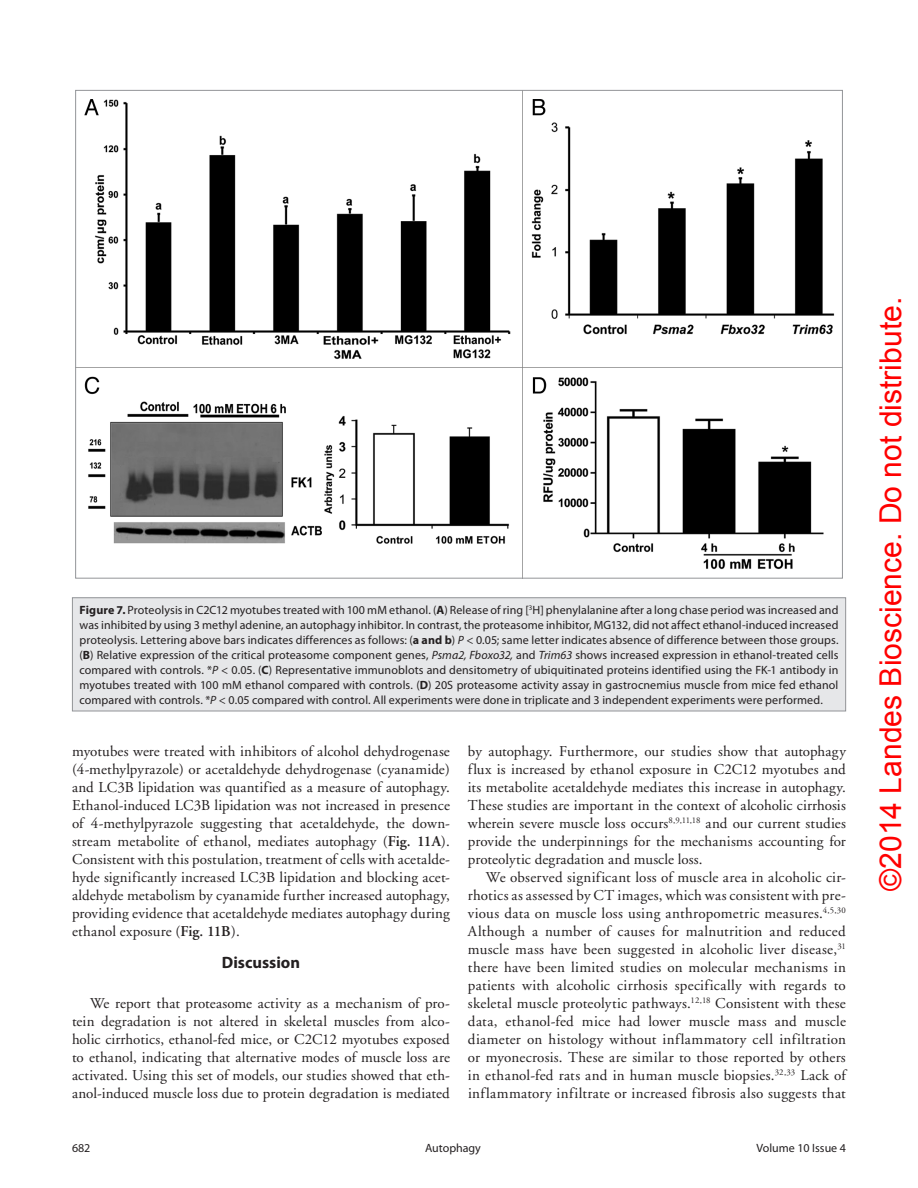
<style>
.page{position:relative;width:918px;height:1188px;background:#fff}
.page>*{position:absolute;margin:0;border:0;box-sizing:border-box;transform-origin:0 0}
.t1{font:30.15px "Arial";color:#f00}
.t2{font:700 16.5px "Myriad Pro";color:#231f20}
.t3{font:15px/18px "Adobe Garamond";letter-spacing:.01em;color:#231f20;text-align:justify}
.t4{font:12px/15px "Myriad Pro";letter-spacing:.01em;color:#231f20;text-align:justify}
.s1{font-weight:700}
.s2{font-style:italic}
.s3{font-weight:600}
</style>
<div class="page">
<div style="left:72px;top:598px;width:774px;height:113px;background:#e6e7e9"></div>
<div style="left:72px;top:597px;width:774px;height:114px;border:1px solid #939598"></div>
<img style="left:77px;top:92px;width:764px;height:485px">
<p class="t4" style="left:80px;top:602px;width:761px"><span class="s1">Figure 7.</span> Proteolysis in C2C12 myotubes treated with 100 mM ethanol. (<span class="s1">A</span>) Release of ring [<sup>3</sup>H] phenylalanine after a long chase period was increased and was inhibited by using 3 methyl adenine, an autophagy inhibitor. In contrast, the proteasome inhibitor, MG132, did not affect ethanol-induced increased proteolysis. Lettering above bars indicates differences as follows: (<span class="s1">a and b</span>) <span class="s2">P</span> &lt; 0.05; same letter indicates absence of difference between those groups. (<span class="s1">B</span>) Relative expression of the critical proteasome component genes, <span class="s2">Psma2, Fboxo32,</span> and <span class="s2">Trim63</span> shows increased expression in ethanol-treated cells compared with controls. *<span class="s2">P</span> &lt; 0.05. (<span class="s1">C</span>) Representative immunoblots and densitometry of ubiquitinated proteins identified using the FK-1 antibody in myotubes treated with 100 mM ethanol compared with controls. (<span class="s1">D</span>) 20S proteasome activity assay in gastrocnemius muscle from mice fed ethanol compared with controls. *<span class="s2">P</span> &lt; 0.05 compared with control. All experiments were done in triplicate and 3 independent experiments were performed.</p>
<p class="t3" style="left:72px;top:743px;width:379px">myotubes were treated with inhibitors of alcohol dehydrogenase (4-methylpyrazole) or acetaldehyde dehydrogenase (cyanamide) and LC3B lipidation was quantified as a measure of autophagy.<br>Ethanol-induced LC3B lipidation was not increased in presence of 4-methylpyrazole suggesting that acetaldehyde, the down&shy;stream metabolite of ethanol, mediates autophagy (<span class="s3">Fig. 11A</span>).<br>Consistent with this postulation, treatment of cells with acetalde&shy;hyde significantly increased LC3B lipidation and blocking acet&shy;aldehyde metabolism by cyanamide further increased autophagy, providing evidence that acetaldehyde mediates autophagy during ethanol exposure (<span class="s3">Fig. 11B</span>).</p>
<p class="t2" style="left:222px;top:952px;width:80px">Discussion</p>
<p class="t3" style="left:72px;top:995px;width:379px;text-indent:18px">We report that proteasome activity as a mechanism of pro&shy;tein degradation is not altered in skeletal muscles from alco&shy;holic cirrhotics, ethanol-fed mice, or C2C12 myotubes exposed to ethanol, indicating that alternative modes of muscle loss are activated. Using this set of models, our studies showed that eth&shy;anol-induced muscle loss due to protein degradation is mediated</p>
<p class="t3" style="left:468px;top:743px;width:379px">by autophagy. Furthermore, our studies show that autophagy flux is increased by ethanol exposure in C2C12 myotubes and its metabolite acetaldehyde mediates this increase in autophagy.<br>These studies are important in the context of alcoholic cirrhosis wherein severe muscle loss occurs<sup>8,9,11,18</sup> and our current studies provide the underpinnings for the mechanisms accounting for proteolytic degradation and muscle loss.</p>
<p class="t3" style="left:468px;top:869px;width:379px;text-indent:18px">We observed significant loss of muscle area in alcoholic cir&shy;rhotics as assessed by CT images, which was consistent with pre&shy;vious data on muscle loss using anthropometric measures.<sup>4,5,30<br></sup>Although a number of causes for malnutrition and reduced muscle mass have been suggested in alcoholic liver disease,<sup>31 </sup>there have been limited studies on molecular mechanisms in patients with alcoholic cirrhosis specifically with regards to skeletal muscle proteolytic pathways.<sup>12,18</sup> Consistent with these data, ethanol-fed mice had lower muscle mass and muscle diameter on histology without inflammatory cell infiltration or myonecrosis. These are similar to those reported by others in ethanol-fed rats and in human muscle biopsies.<sup>32,33</sup> Lack of inflammatory infiltrate or increased fibrosis also suggests that</p>
<p class="t4" style="left:72px;top:1140px;width:191px">682 A</p>
<p class="t4" style="left:432px;top:1140px;width:50px">utophagy</p>
<p class="t4" style="left:757px;top:1140px;width:91px">Volume 10 Issue 4</p>
<h1 class="t1" style="left:871px;top:891px;width:595px;rotate:-90deg">©2014 Landes Bioscience. Do not distribute.</h1>
</div>
